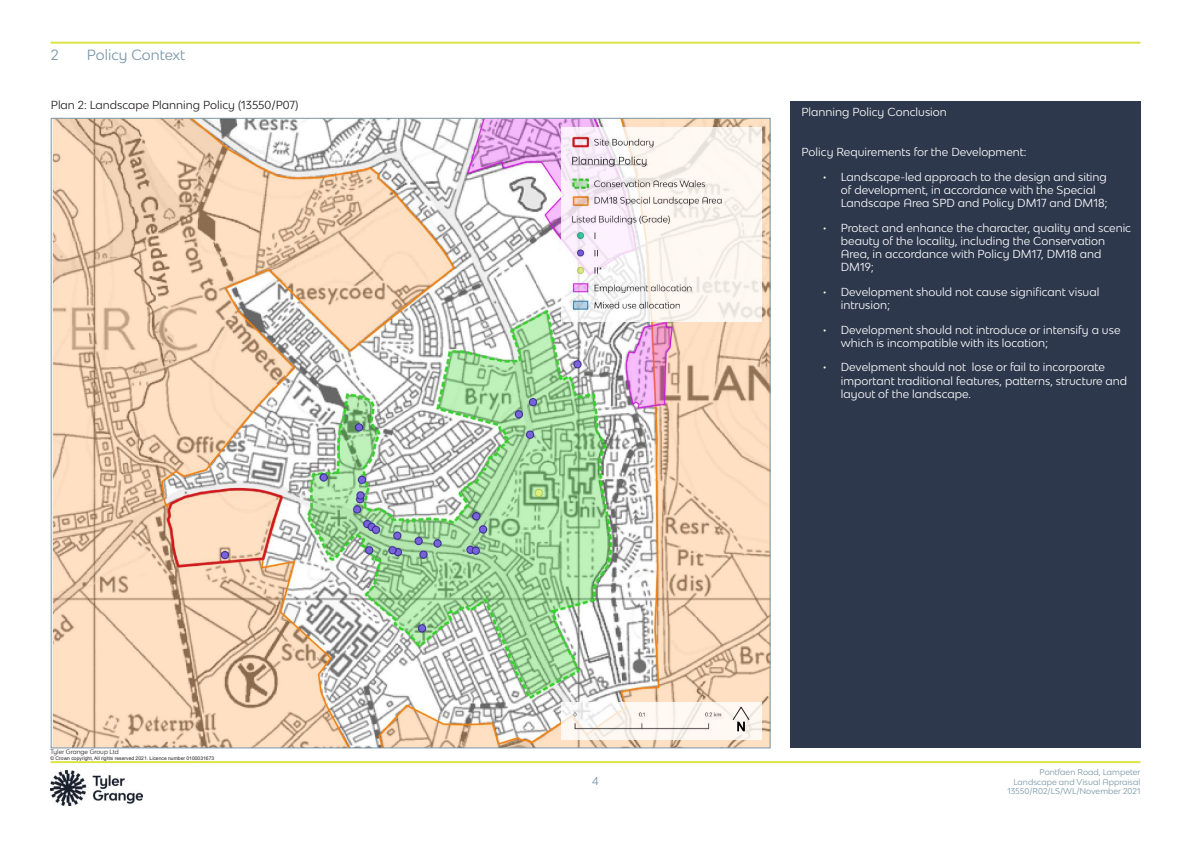
<style>
.page{position:relative;width:1191px;height:842px;background:#fff}
.page>*{position:absolute;margin:0;border:0;box-sizing:border-box;transform-origin:0 0}
.t1{font:14px "Bw Modelica SS01";color:#7996a6}
.t2{font:11px/13.2px "Bw Modelica SS01";color:#fff}
.t3{font:11px "Bw Modelica SS01";color:#241f1f}
.t4{font:11px "Bw Modelica SS01";color:#7996a6}
.t5{font:8px/9.6px "Bw Modelica SS01";color:#7996a6;text-align:right}
.t6{font:6px "Bw Modelica SS01";color:#241f1f}
.t7{font:5px "Arial";color:#241f1f}
</style>
<div class="page">
<img style="left:53px;top:120px;width:715px;height:626px">
<img style="left:561px;top:128px;width:200px;height:194px">
<img style="left:561px;top:702px;width:200px;height:37px">
<svg style="left:731px;top:705px;width:20px;height:29px"></svg>
<svg style="left:732px;top:707px;width:18px;height:24px"></svg>
<hr style="left:51px;top:761px;width:1089px;height:2px;background:#dce347">
<hr style="left:51px;top:42px;width:1089px;height:2px;background:#dce347">
<img style="left:51px;top:770px;width:92px;height:36px">
<div style="left:790px;top:101px;width:350px;height:647px;background:#2d384c"></div>
<p class="t1" style="left:51px;top:45px;width:9px">2</p>
<p class="t1" style="left:87px;top:45px;width:100px">Policy Context</p>
<p class="t3" style="left:51px;top:98px;width:249px">Plan 2: Landscape Planning Policy (13550/P07)</p>
<p class="t6" style="left:51px;top:747px;width:70px">Tyler Grange Group Ltd</p>
<p class="t7" style="left:51px;top:754px;width:165px">© Crown copyright, All rights reserved 2021. Licence number 0100031673</p>
<p class="t4" style="left:592px;top:774px;width:8px">4</p>
<p class="t2" style="left:801px;top:105px;width:147px">Planning Policy Conclusion</p>
<p class="t2" style="left:801px;top:145px;width:226px">Policy Requirements for the Development:</p>
<p class="t2" style="left:841px;top:170px;width:268px;text-indent:-18px">• Landscape-led approach to the design and siting of development, in accordance with the Special<br>Landscape Area SPD and Policy DM17 and DM18;</p>
<p class="t2" style="left:841px;top:221px;width:292px;text-indent:-18px">• Protect and enhance the character, quality and scenic beauty of the locality, including the Conservation Area, in accordance with Policy DM17, DM18 and DM19;</p>
<p class="t2" style="left:841px;top:285px;width:260px;text-indent:-18px">• Development should not cause significant visual intrusion;</p>
<p class="t2" style="left:841px;top:323px;width:281px;text-indent:-18px">• Development should not introduce or intensify a use which is incompatible with its location;</p>
<p class="t2" style="left:841px;top:360px;width:288px;text-indent:-18px">• Develpment should not lose or fail to incorporate important traditional features, patterns, structure and layout of the landscape.</p>
<p class="t5" style="left:1007px;top:767px;width:135px">Pontfaen Road, Lampeter<br>Landscape and Visual Appraisal<br>13550/R02/LS/WL/November 2021</p>
</div>
